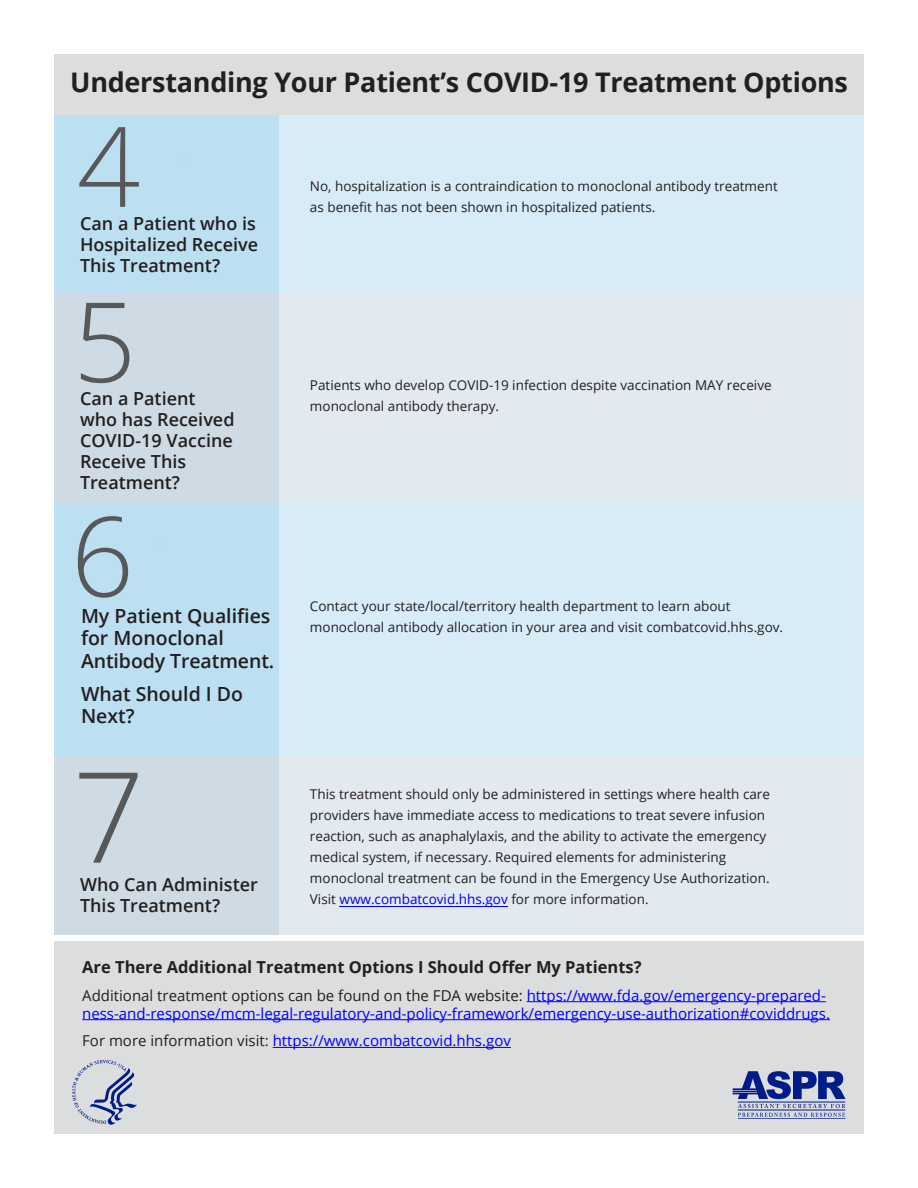
<style>
.page{position:relative;width:918px;height:1188px;background:#fff}
.page>*{position:absolute;margin:0;border:0;box-sizing:border-box;transform-origin:0 0}
.t1{font:700 27px "Open Sans";letter-spacing:-.01em;color:#231f20}
.t2{font:600 19.5px/22.5px "Open Sans";color:#231f20}
.t3{font:600 18px/21px "Open Sans";color:#231f20}
.t4{font:700 16.5px "Open Sans";color:#231f20}
.t5{font:15px/18px "Open Sans";color:#00f}
.t6{font:13.5px/21px "Open Sans";color:#231f20}
.s1{color:#00f}
.s2{color:#231f20}
</style>
<div class="page">
<div style="left:279px;top:293px;width:585px;height:211px;background:#e2e9ef"></div>
<div style="left:54px;top:291px;width:225px;height:214px;background:#cfdbe4"></div>
<div style="left:54px;top:942px;width:810px;height:192px;background:#dcdddf"></div>
<div style="left:279px;top:504px;width:585px;height:254px;background:#d8ecf7"></div>
<div style="left:280px;top:112px;width:584px;height:181px;background:#d8ecf7"></div>
<div style="left:54px;top:504px;width:225px;height:254px;background:#bcdff2"></div>
<div style="left:54px;top:112px;width:225px;height:181px;background:#bcdff2"></div>
<hr style="left:527px;top:1001px;width:299px;height:1px;background:#00f">
<hr style="left:82px;top:1019px;width:748px;height:1px;background:#00f">
<hr style="left:273px;top:1047px;width:238px;height:1px;background:#00f">
<svg style="left:79px;top:127px;width:60px;height:80px"></svg>
<svg style="left:81px;top:303px;width:48px;height:80px"></svg>
<svg style="left:78px;top:516px;width:50px;height:82px"></svg>
<div style="left:54px;top:54px;width:810px;height:60px;background:#dcdddf"></div>
<div style="left:275px;top:757px;width:589px;height:178px;background:#e2e9ef"></div>
<div style="left:54px;top:757px;width:225px;height:178px;background:#cfdbe4"></div>
<hr style="left:340px;top:906px;width:168px;height:1px;background:#00f">
<svg style="left:79px;top:773px;width:59px;height:90px"></svg>
<svg style="left:72px;top:1060px;width:65px;height:65px"></svg>
<hr style="left:738px;top:1119px;width:107px;height:1px;background:#001c88">
<svg style="left:733px;top:1071px;width:113px;height:46px"></svg>
<h2 class="t1" style="left:70px;top:63px;width:779px">Understanding Your Patient’s COVID-19 Treatment Options</h2>
<p class="t3" style="left:80px;top:212px;width:180px">Can a Patient who is<br>Hospitalized Receive<br>This Treatment?</p>
<p class="t3" style="left:80px;top:388px;width:156px">Can a Patient who has Received<br>COVID-19 Vaccine<br>Receive This<br>Treatment?</p>
<p class="t6" style="left:310px;top:175px;width:469px">No, hospitalization is a contraindication to monoclonal antibody treatment</p>
<p class="t6" style="left:310px;top:196px;width:347px">as benefit has not been shown in hospitalized patients.</p>
<p class="t6" style="left:310px;top:374px;width:463px">Patients who develop COVID-19 infection despite vaccination MAY receive monoclonal antibody therapy.</p>
<p class="t2" style="left:81px;top:604px;width:195px">My Patient Qualifies for Monoclonal<br>Antibody Treatment.</p>
<p class="t2" style="left:81px;top:682px;width:164px">What Should I Do<br>Next?</p>
<p class="t3" style="left:80px;top:873px;width:179px">Who Can Administer<br>This Treatment?</p>
<p class="t6" style="left:310px;top:596px;width:475px">Contact your state/local/territory health department to learn about monoclonal antibody allocation in your area and visit combatcovid.hhs.gov.</p>
<p class="t6" style="left:310px;top:784px;width:462px">This treatment should only be administered in settings where health care providers have immediate access to medications to treat severe infusion reaction, such as anaphalylaxis, and the ability to activate the emergency medical system, if necessary. Required elements for administering monoclonal treatment can be found in the Emergency Use Authorization.<br>Visit <span class="s1">www.combatcovid.hhs.gov</span> for more information.</p>
<p class="t4" style="left:82px;top:955px;width:561px">Are There Additional Treatment Options I Should Offer My Patients?</p>
<p class="t5" style="left:82px;top:986px;width:749px"><span class="s2">Additional treatment options can be found on the FDA website:</span> https://www.fda.gov/emergency-prepared&shy;ness-and-response/mcm-legal-regulatory-and-policy-framework/emergency-use-authorization#coviddrugs.</p>
<p class="t5" style="left:82px;top:1031px;width:430px"><span class="s2">For more information visit:</span> https://www.combatcovid.hhs.gov</p>
</div>
